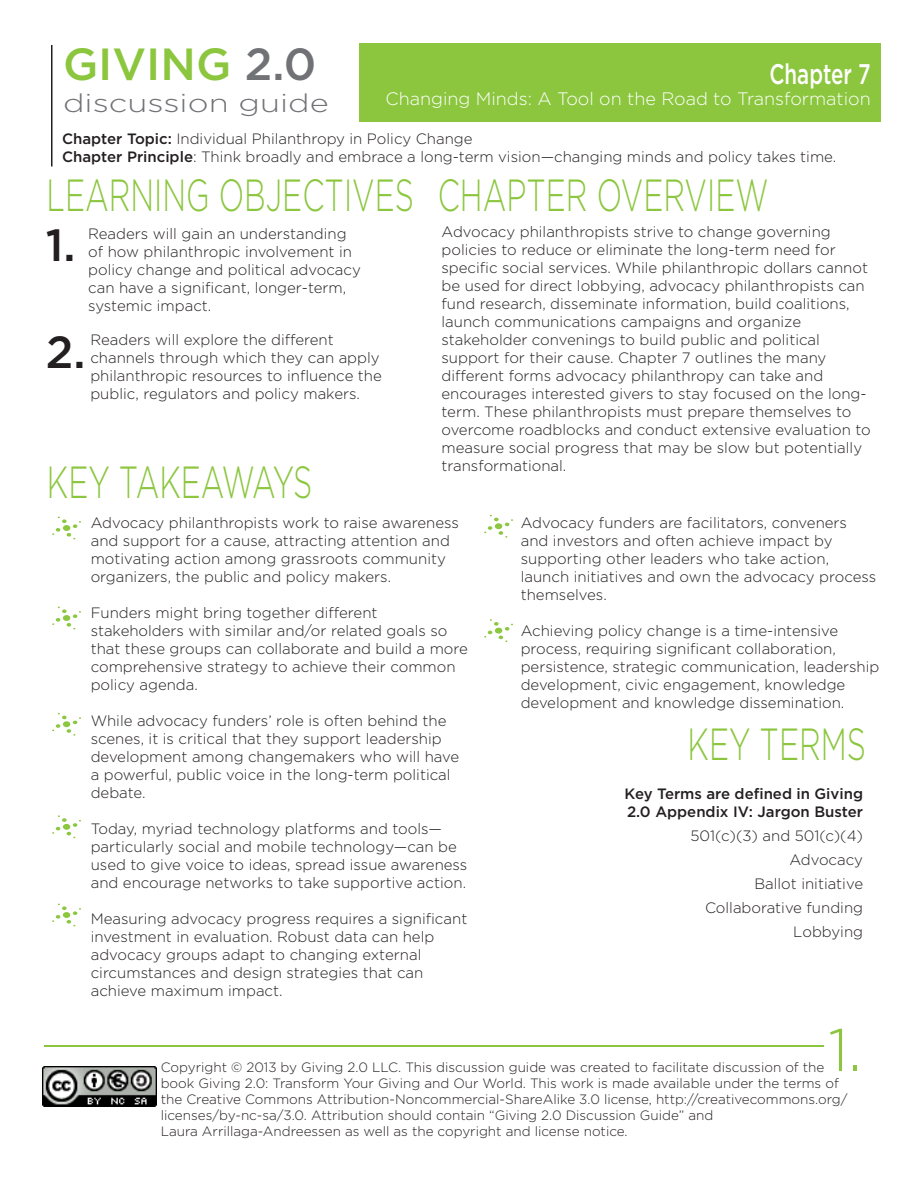
<style>
.page{position:relative;width:918px;height:1188px;background:#fff}
.page>*{position:absolute;margin:0;border:0;box-sizing:border-box;transform-origin:0 0}
.t1{font:300 60px "Gotham";color:#8bc63e}
.t2{font:300 45px "Gotham";color:#8bc63e;scale:.67 1}
.t3{font:300 45px "Gotham";letter-spacing:-.02em;color:#8bc63e;scale:.67 1}
.t4{font:500 45px "Gotham";color:#8bc63e}
.t5{font:500 45px "Gotham";color:#231f20}
.t6{font:500 28.35px "Gotham";color:#fff;scale:.72 1}
.t7{font:300 25.5px "Gotham";color:#717275;scale:1.28 1}
.t8{font:300 18px "Gotham";color:#fff}
.t9{font:300 15px/18px "Gotham";color:#231f20}
.t10{font:500 15px/18px "Gotham";color:#231f20}
.t11{font:300 13.5px/16.2px "Gotham";color:#231f20}
.s1{color:#717275}
.s2{font-weight:500}
</style>
<div class="page">
<svg style="left:52px;top:516px;width:29px;height:24px"></svg>
<svg style="left:52px;top:815px;width:29px;height:23px"></svg>
<svg style="left:52px;top:606px;width:29px;height:24px"></svg>
<svg style="left:52px;top:713px;width:29px;height:23px"></svg>
<svg style="left:52px;top:903px;width:29px;height:24px"></svg>
<svg style="left:484px;top:515px;width:29px;height:23px"></svg>
<svg style="left:484px;top:619px;width:29px;height:23px"></svg>
<div style="left:359px;top:43px;width:522px;height:78px;background:#8bc63e"></div>
<hr style="left:51px;top:45px;width:1px;height:121px;background:#231f20">
<img style="left:43px;top:1067px;width:114px;height:39px">
<hr style="left:44px;top:1045px;width:780px;height:2px;background:#8bc63e">
<p class="t4" style="left:63px;top:35px;width:255px">GIVING <span class="s1">2.0</span></p>
<p class="t7" style="left:63px;top:87px;width:209px">discussion guide</p>
<p class="t6" style="left:769px;top:55px;width:142px">Chapter 7</p>
<p class="t8" style="left:385px;top:88px;width:487px">Changing Minds: A Tool on the Road to Transformation</p>
<p class="t9" style="left:62px;top:130px;width:412px"><span class="s2">Chapter Topic:</span> Individual Philanthropy in Policy Change</p>
<p class="t9" style="left:62px;top:148px;width:776px"><span class="s2">Chapter Principle</span>: Think broadly and embrace a long-term vision—changing minds and policy takes time.</p>
<p class="t2" style="left:46px;top:167px;width:550px">LEARNING OBJECTIVES</p>
<p class="t9" style="left:88px;top:225px;width:274px">Readers will gain an understanding of how philanthropic involvement in policy change and political advocacy can have a significant, longer-term, systemic impact.</p>
<p class="t5" style="left:46px;top:215px;width:31px">1.</p>
<p class="t5" style="left:46px;top:323px;width:41px">2.</p>
<p class="t9" style="left:90px;top:330px;width:293px">Readers will explore the different channels through which they can apply philanthropic resources to influence the public, regulators and policy makers.</p>
<p class="t3" style="left:47px;top:453px;width:398px">KEY TAKEAWAYS</p>
<p class="t2" style="left:438px;top:167px;width:495px">CHAPTER OVERVIEW</p>
<p class="t9" style="left:442px;top:223px;width:431px">Advocacy philanthropists strive to change governing policies to reduce or eliminate the long-term need for specific social services. While philanthropic dollars cannot be used for direct lobbying, advocacy philanthropists can fund research, disseminate information, build coalitions, launch communications campaigns and organize stakeholder convenings to build public and political support for their cause. Chapter 7 outlines the many different forms advocacy philanthropy can take and encourages interested givers to stay focused on the long&shy;term. These philanthropists must prepare themselves to overcome roadblocks and conduct extensive evaluation to measure social progress that may be slow but potentially transformational.</p>
<p class="t9" style="left:91px;top:513px;width:370px">Advocacy philanthropists work to raise awareness and support for a cause, attracting attention and motivating action among grassroots community organizers, the public and policy makers.</p>
<p class="t9" style="left:91px;top:603px;width:379px">Funders might bring together different stakeholders with similar and/or related goals so that these groups can collaborate and build a more comprehensive strategy to achieve their common policy agenda.</p>
<p class="t9" style="left:91px;top:711px;width:370px">While advocacy funders’ role is often behind the scenes, it is critical that they support leadership development among changemakers who will have a powerful, public voice in the long-term political debate.</p>
<p class="t9" style="left:91px;top:819px;width:378px">Today, myriad technology platforms and tools— particularly social and mobile technology—can be used to give voice to ideas, spread issue awareness and encourage networks to take supportive action.</p>
<p class="t9" style="left:91px;top:909px;width:378px">Measuring advocacy progress requires a significant investment in evaluation. Robust data can help advocacy groups adapt to changing external circumstances and design strategies that can achieve maximum impact.</p>
<p class="t9" style="left:521px;top:513px;width:357px">Advocacy funders are facilitators, conveners and investors and often achieve impact by supporting other leaders who take action, launch initiatives and own the advocacy process themselves.</p>
<p class="t9" style="left:521px;top:621px;width:360px">Achieving policy change is a time-intensive process, requiring significant collaboration, persistence, strategic communication, leadership development, civic engagement, knowledge development and knowledge dissemination.</p>
<p class="t2" style="left:688px;top:716px;width:268px">KEY TERMS</p>
<p class="t10" style="left:625px;top:785px;width:240px">Key Terms are defined in Giving<br>2.0 Appendix IV: Jargon Buster</p>
<p class="t9" style="left:691px;top:826px;width:174px">501(c)(3) and 501(c)(4)</p>
<p class="t9" style="left:789px;top:850px;width:75px">Advocacy</p>
<p class="t9" style="left:754px;top:874px;width:110px">Ballot initiative</p>
<p class="t9" style="left:705px;top:898px;width:160px">Collaborative funding</p>
<p class="t9" style="left:793px;top:922px;width:71px">Lobbying</p>
<p class="t1" style="left:828px;top:1012px;width:35px">1.</p>
<p class="t11" style="left:161px;top:1075px;width:688px">book Giving 2.0: Transform Your Giving and Our World. This work is made available under the terms of the Creative Commons Attribution-Noncommercial-ShareAlike 3.0 license, http://creativecommons.org/ licenses/by-nc-sa/3.0. Attribution should contain “Giving 2.0 Discussion Guide” and</p>
<p class="t11" style="left:161px;top:1123px;width:469px">Laura Arrillaga-Andreessen as well as the copyright and license notice.</p>
<p class="t11" style="left:161px;top:1058px;width:665px">Copyright © 2013 by Giving 2.0 LLC. This discussion guide was created to facilitate discussion of the</p>
</div>
